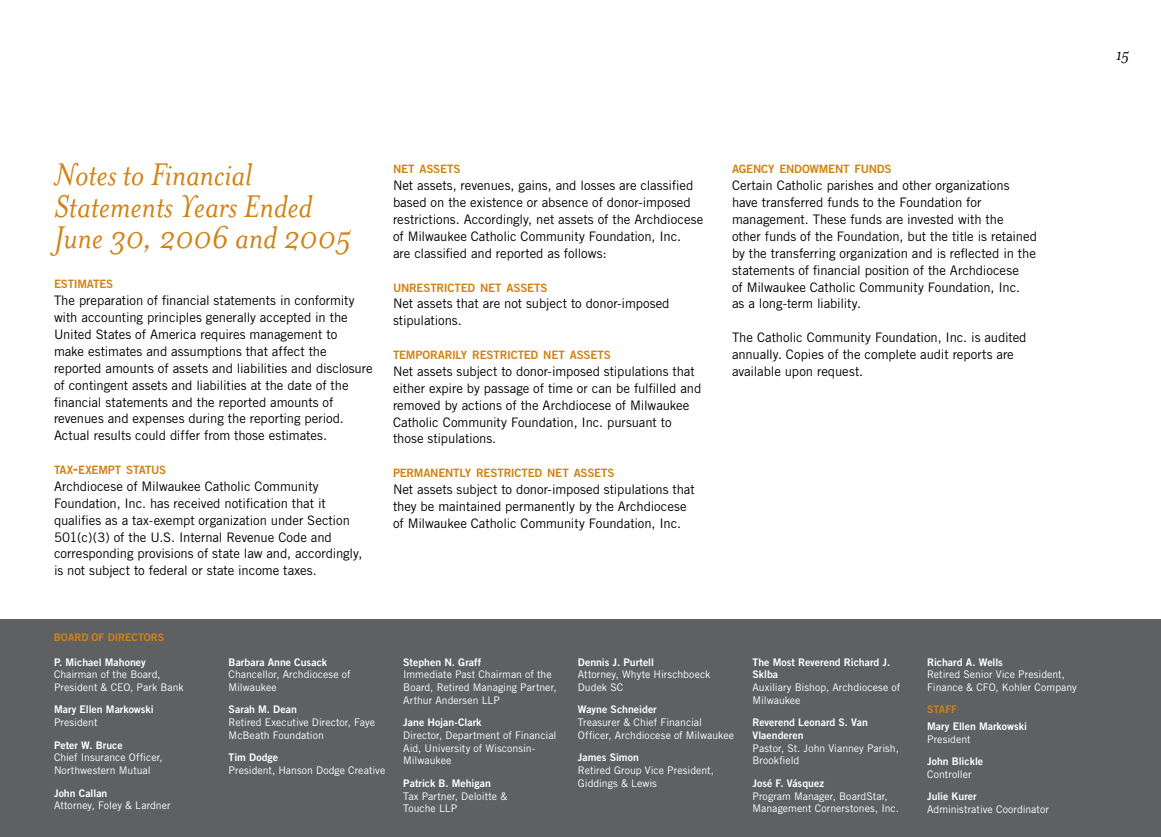
<style>
.page{position:relative;width:1161px;height:837px;background:#fff}
.page>*{position:absolute;margin:0;border:0;box-sizing:border-box;transform-origin:0 0}
.t1{font:italic 36px/31.5px "Mrs Eaves Smart Lig";letter-spacing:-.005em;color:#d18316}
.t2{font:italic 18px "Mrs Eaves Smart Lig";color:#000}
.t3{font:13.2px/16.8px "Trade Gothic";letter-spacing:-.005em;color:#000}
.t4{font:11.55px "Trade Gothic Bold Two";letter-spacing:-.015em;color:#d18316}
.t5{font:10.5px/12.8px "Trade Gothic";color:#fff}
.t6{font:10.5px/12.8px "Trade Gothic Bold Two";color:#fff}
.t7{font:10.5px "Trade Gothic Bold Two";color:#d18316}
.s1{font-size:16.5px}
</style>
<div class="page">
<div style="left:0;top:619px;width:1161px;height:218px;background:#5f6062"></div>
<h2 class="t2" style="left:1116px;top:45px;width:15px">15</h2>
<h1 class="t1" style="left:54px;top:160px;width:299px">Notes to Financial<br>Statements Years Ended<br>June 30, 2006 and 2005</h1>
<p class="t4" style="left:54px;top:277px;width:61px">estimates</p>
<p class="t3" style="left:54px;top:292px;width:320px">The preparation of financial statements in conformity with accounting principles generally accepted in the United States of America requires management to<br>make estimates and assumptions that affect the reported amounts of assets and liabilities and disclosure of contingent assets and liabilities at the date of the financial statements and the reported amounts of revenues and expenses during the reporting period.<br>Actual results could differ from those estimates.</p>
<p class="t4" style="left:54px;top:463px;width:114px">tax<span class="s1">-</span>exempt status</p>
<p class="t3" style="left:54px;top:478px;width:310px">Archdiocese of Milwaukee Catholic Community Foundation, Inc. has received notification that it qualifies as a tax-exempt organization under Section 501(c)(3) of the U.S. Internal Revenue Code and corresponding provisions of state law and, accordingly, is not subject to federal or state income taxes.</p>
<p class="t4" style="left:393px;top:162px;width:69px">net assets</p>
<p class="t3" style="left:393px;top:177px;width:312px">Net assets, revenues, gains, and losses are classified based on the existence or absence of donor-imposed restrictions. Accordingly, net assets of the Archdiocese of Milwaukee Catholic Community Foundation, Inc.<br>are classified and reported as follows:</p>
<p class="t4" style="left:393px;top:280px;width:156px">unrestricted net assets</p>
<p class="t3" style="left:393px;top:295px;width:278px">Net assets that are not subject to donor-imposed stipulations.</p>
<p class="t4" style="left:393px;top:348px;width:219px">temporarily restricted net assets</p>
<p class="t3" style="left:393px;top:363px;width:310px">Net assets subject to donor-imposed stipulations that either expire by passage of time or can be fulfilled and removed by actions of the Archdiocese of Milwaukee Catholic Community Foundation, Inc. pursuant to those stipulations.</p>
<p class="t4" style="left:393px;top:466px;width:223px">permanently restricted net assets</p>
<p class="t3" style="left:393px;top:481px;width:303px">Net assets subject to donor-imposed stipulations that they be maintained permanently by the Archdiocese of Milwaukee Catholic Community Foundation, Inc.</p>
<p class="t4" style="left:732px;top:162px;width:161px">agency endowment funds</p>
<p class="t3" style="left:732px;top:177px;width:307px">Certain Catholic parishes and other organizations have transferred funds to the Foundation for management. These funds are invested with the<br>other funds of the Foundation, but the title is retained by the transferring organization and is reflected in the statements of financial position of the Archdiocese<br>of Milwaukee Catholic Community Foundation, Inc.<br>as a long-term liability.</p>
<p class="t3" style="left:732px;top:329px;width:296px">The Catholic Community Foundation, Inc. is audited annually. Copies of the complete audit reports are available upon request.</p>
<p class="t7" style="left:54px;top:631px;width:111px">BOARD OF DIRECTORS</p>
<p class="t6" style="left:54px;top:655px;width:93px">P. Michael Mahoney</p>
<p class="t5" style="left:54px;top:668px;width:131px">Chairman of the Board,<br>President &amp; CEO, Park Bank</p>
<p class="t6" style="left:54px;top:703px;width:101px">Mary Ellen Markowski</p>
<p class="t5" style="left:54px;top:716px;width:45px">President</p>
<p class="t6" style="left:54px;top:738px;width:70px">Peter W. Bruce</p>
<p class="t5" style="left:54px;top:751px;width:110px">Chief Insurance Officer,<br>Northwestern Mutual</p>
<p class="t6" style="left:54px;top:786px;width:55px">John Callan</p>
<p class="t5" style="left:54px;top:799px;width:118px">Attorney, Foley &amp; Lardner</p>
<p class="t6" style="left:229px;top:655px;width:100px">Barbara Anne Cusack</p>
<p class="t5" style="left:229px;top:668px;width:123px">Chancellor, Archdiocese of<br>Milwaukee</p>
<p class="t6" style="left:229px;top:703px;width:70px">Sarah M. Dean</p>
<p class="t5" style="left:229px;top:716px;width:148px">Retired Executive Director, Faye<br>McBeath Foundation</p>
<p class="t6" style="left:229px;top:751px;width:51px">Tim Dodge</p>
<p class="t5" style="left:229px;top:764px;width:158px">President, Hanson Dodge Creative</p>
<p class="t6" style="left:403px;top:655px;width:80px">Stephen N. Graff</p>
<p class="t5" style="left:403px;top:668px;width:155px">Immediate Past Chairman of the<br>Board, Retired Managing Partner,<br>Arthur Andersen LLP</p>
<p class="t6" style="left:403px;top:716px;width:80px">Jane Hojan-Clark</p>
<p class="t5" style="left:403px;top:729px;width:155px">Director, Department of Financial<br>Aid, University of Wisconsin-<br>Milwaukee</p>
<p class="t6" style="left:403px;top:777px;width:89px">Patrick B. Mehigan</p>
<p class="t5" style="left:403px;top:789px;width:106px">Tax Partner, Deloitte &amp;<br>Touche LLP</p>
<p class="t6" style="left:578px;top:655px;width:78px">Dennis J. Purtell</p>
<p class="t5" style="left:578px;top:668px;width:134px">Attorney, Whyte Hirschboeck<br>Dudek SC</p>
<p class="t6" style="left:578px;top:703px;width:80px">Wayne Schneider</p>
<p class="t5" style="left:578px;top:716px;width:158px">Treasurer &amp; Chief Financial<br>Officer, Archdiocese of Milwaukee</p>
<p class="t6" style="left:578px;top:751px;width:62px">James Simon</p>
<p class="t5" style="left:578px;top:764px;width:138px">Retired Group Vice President,<br>Giddings &amp; Lewis</p>
<p class="t6" style="left:753px;top:655px;width:139px">The Most Reverend Richard J.<br>Sklba</p>
<p class="t5" style="left:753px;top:681px;width:149px">Auxiliary Bishop, Archdiocese of<br>Milwaukee</p>
<p class="t6" style="left:753px;top:716px;width:117px">Reverend Leonard S. Van<br>Vlaenderen</p>
<p class="t5" style="left:753px;top:741px;width:148px">Pastor, St. John Vianney Parish,<br>Brookfield</p>
<p class="t6" style="left:753px;top:777px;width:73px">José F. Vásquez</p>
<p class="t5" style="left:753px;top:789px;width:148px">Program Manager, BoardStar,<br>Management Cornerstones, Inc.</p>
<p class="t6" style="left:927px;top:655px;width:77px">Richard A. Wells</p>
<p class="t5" style="left:927px;top:668px;width:151px">Retired Senior Vice President,<br>Finance &amp; CFO, Kohler Company</p>
<p class="t7" style="left:927px;top:703px;width:31px">STAFF</p>
<p class="t6" style="left:927px;top:720px;width:101px">Mary Ellen Markowski</p>
<p class="t5" style="left:927px;top:732px;width:45px">President</p>
<p class="t6" style="left:927px;top:755px;width:58px">John Blickle</p>
<p class="t5" style="left:927px;top:768px;width:46px">Controller</p>
<p class="t6" style="left:927px;top:790px;width:51px">Julie Kurer</p>
<p class="t5" style="left:927px;top:803px;width:123px">Administrative Coordinator</p>
</div>
